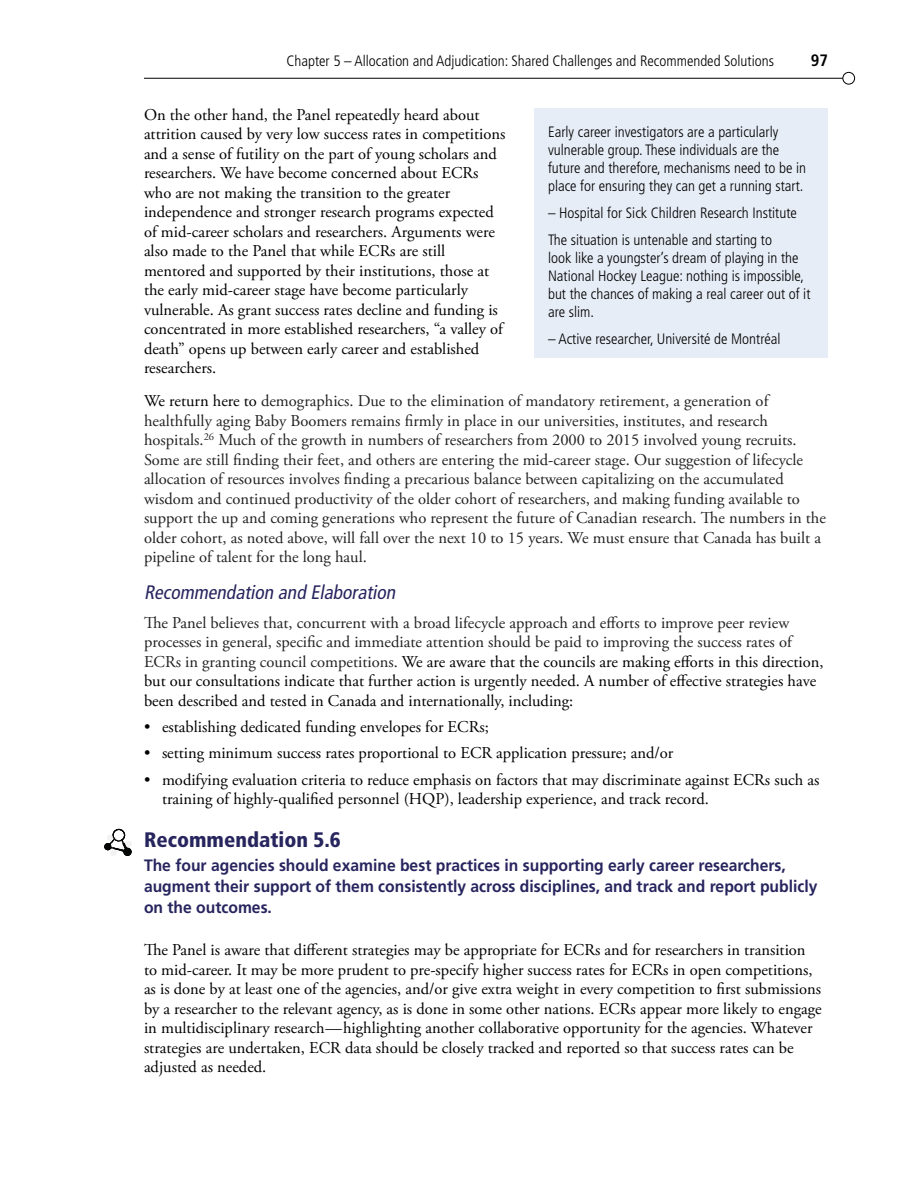
<style>
.page{position:relative;width:918px;height:1188px;background:#fff}
.page>*{position:absolute;margin:0;border:0;box-sizing:border-box;transform-origin:0 0}
.REC_H{font:900 condensed 21px "Frutiger LT Std";color:#27255e}
.t1{font:italic condensed 19.5px "Frutiger LT Std";color:#27255e}
.t2{font:16.5px/19.5px "Adobe Garamond Pro";color:#000}
.P_less_space_before{font:16.5px/19.5px "Adobe Garamond Pro";color:#222}
.REC_P{font:700 16.5px/21px "Frutiger LT Std";color:#27255e;scale:.95 1}
.t3{font:700 condensed 16.5px "Frutiger LT Std";color:#000}
.t4{font:300 condensed 15px/18px "Frutiger LT Std";color:#000}
.s1{color:#000}
</style>
<div class="page">
<hr style="left:144px;top:78px;width:705px;height:1px;background:#000">
<div style="left:843px;top:72px;width:12px;height:12px;background:#fff;border-radius:50%"></div>
<div style="left:842px;top:72px;width:13px;height:13px;border:1px solid #000;border-radius:50%"></div>
<div style="left:535px;top:108px;width:293px;height:250px;background:#e7edf6"></div>
<div style="left:104px;top:843px;width:8px;height:7px;background:#030404;border-radius:50%"></div>
<svg style="left:107px;top:829px;width:25px;height:27px"></svg>
<div style="left:123px;top:848px;width:9px;height:8px;background:#030404;border-radius:50%"></div>
<p class="t4" style="left:286px;top:52px;width:489px">Chapter 5 – Allocation and Adjudication: Shared Challenges and Recommended Solutions</p>
<p class="t3" style="left:811px;top:51px;width:19px">97</p>
<p class="t2" style="left:144px;top:106px;width:363px">On the other hand, the Panel repeatedly heard about attrition caused by very low success rates in competitions and a sense of futility on the part of young scholars and researchers. We have become concerned about ECRs who are not making the transition to the greater independence and stronger research programs expected of mid-career scholars and researchers. Arguments were also made to the Panel that while ECRs are still mentored and supported by their institutions, those at the early mid-career stage have become particularly vulnerable. As grant success rates decline and funding is concentrated in more established researchers, “a valley of death” opens up between early career and established researchers.</p>
<p class="P_less_space_before" style="left:144px;top:392px;width:684px"><span class="s1">We return here to</span> demographics. Due to the elimination of mandatory retirement, a generation of healthfully aging Baby Boomers remains firmly in place in our universities, institutes, and research hospitals.<sup>26</sup> Much of the growth in numbers of researchers from 2000 to 2015 involved young recruits.<br>Some are still finding their feet, and others are entering the mid-career stage. Our suggestion of lifecycle allocation of resources involves finding a precarious balance between capitalizing on the accumulated wisdom and continued productivity of the older cohort of researchers, and making funding available to support the up and coming generations who represent the future of Canadian research. The numbers in the older cohort, as noted above, will fall over the next 10 to 15 years. We must ensure that Canada has built a pipeline of talent for the long haul.</p>
<h5 class="t1" style="left:144px;top:581px;width:257px">Recommendation and Elaboration</h5>
<p class="P_less_space_before" style="left:144px;top:613px;width:681px">The Panel believes that, concurrent with a broad lifecycle approach and efforts to improve peer review processes in general, specific and immediate attention should be paid to improving the success rates of ECRs in granting council competitions. <span class="s1">We are aware that the councils are making efforts in this direction, but our consultations indicate that further action is urgently needed. A number of effective strategies have been described and tested in Canada and internationally, including:</span></p>
<p class="t2" style="left:144px;top:718px;width:346px">• establishing dedicated funding envelopes for ECRs;</p>
<p class="t2" style="left:144px;top:744px;width:531px">• setting minimum success rates proportional to ECR application pressure; and/or</p>
<p class="t2" style="left:162px;top:770px;width:659px;text-indent:-18px">• modifying evaluation criteria to reduce emphasis on factors that may discriminate against ECRs such as training of highly-qualified personnel (HQP), leadership experience, and track record.</p>
<p class="REC_H" style="left:144px;top:827px;width:198px">Recommendation 5.6</p>
<p class="REC_P" style="left:144px;top:855px;width:710px">The four agencies should examine best practices in supporting early career researchers, augment their support of them consistently across disciplines, and track and report publicly on the outcomes.</p>
<p class="t2" style="left:144px;top:941px;width:679px">The Panel is aware that different strategies may be appropriate for ECRs and for researchers in transition to mid-career. It may be more prudent to pre-specify higher success rates for ECRs in open competitions, as is done by at least one of the agencies, and/or give extra weight in every competition to first submissions by a researcher to the relevant agency, as is done in some other nations. ECRs appear more likely to engage in multidisciplinary research—highlighting another collaborative opportunity for the agencies. Whatever strategies are undertaken, ECR data should be closely tracked and reported so that success rates can be adjusted as needed.</p>
<p class="t4" style="left:548px;top:123px;width:260px">Early career investigators are a particularly vulnerable group. These individuals are the future and therefore, mechanisms need to be in place for ensuring they can get a running start.</p>
<p class="t4" style="left:548px;top:200px;width:250px;line-height:27px">– Hospital for Sick Children Research Institute<br>The situation is untenable and starting to</p>
<p class="t4" style="left:548px;top:249px;width:264px">look like a youngster’s dream of playing in the National Hockey League: nothing is impossible, but the chances of making a real career out of it are slim.</p>
<p class="t4" style="left:548px;top:330px;width:234px">– Active researcher, Université de Montréal</p>
</div>
